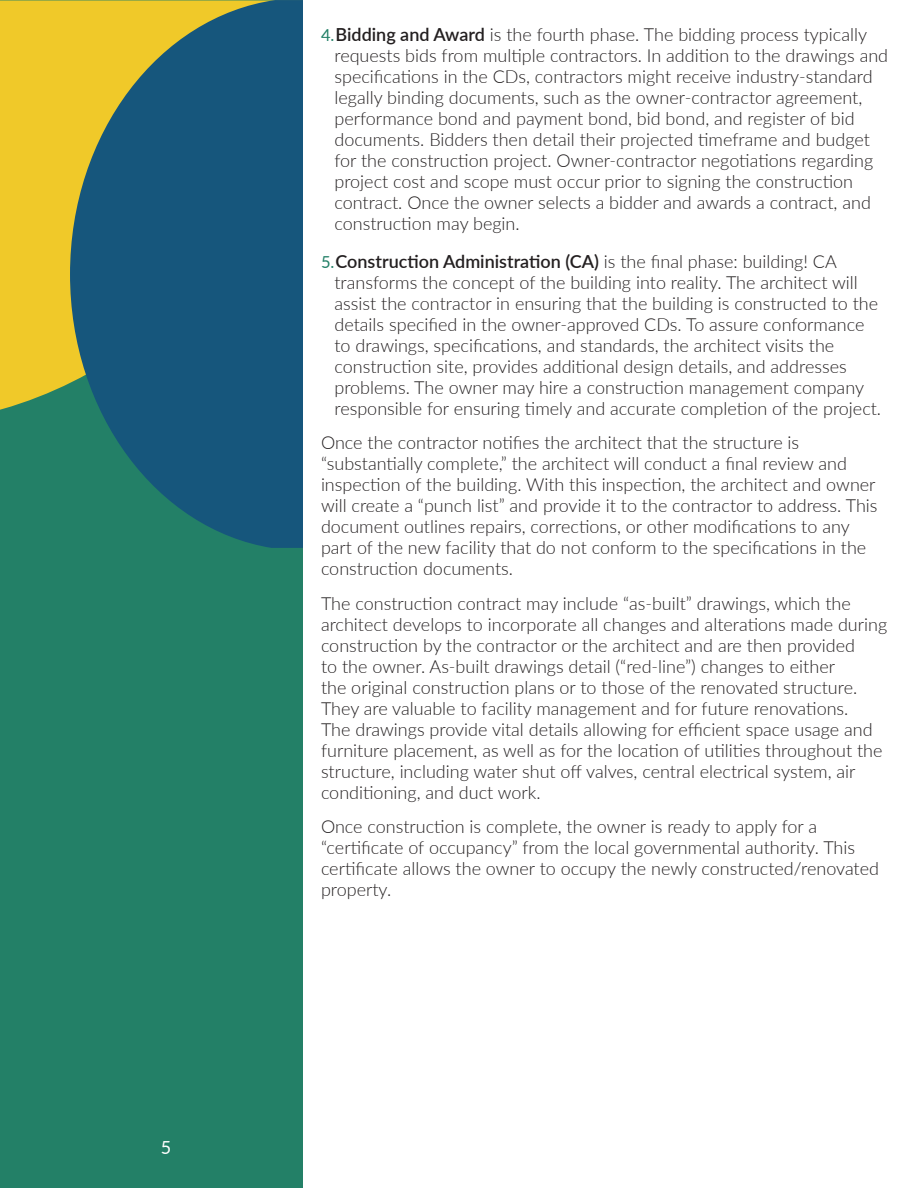
<style>
.page{position:relative;width:918px;height:1188px;background:#fff}
.page>*{position:absolute;margin:0;border:0;box-sizing:border-box;transform-origin:0 0}
.Body_Text{font:300 18px/21px "Lato";color:#231f20}
.Number_list{font:300 18px/21px "Lato";color:#231f20}
.t1{font:18px "Lato";color:#fff}
.s1{font-weight:400;font-size:16.5px;color:#238067}
.s2{font-weight:600}
</style>
<div class="page">
<div style="left:0;top:0;width:303px;height:1188px;background:#238067"></div>
<div style="left:0;top:0;width:70px;height:410px;background:#f0c929"></div>
<svg style="left:70px;top:0;width:233px;height:548px;background:#2e6670"></svg>
<p class="t1" style="left:161px;top:1135px;width:12px">5</p>
<p class="Number_list" style="left:334px;top:24px;width:555px;text-indent:-14px"><span class="s1">4.</span> <span class="s2">Bidding and Award</span> is the fourth phase. The bidding process typically requests bids from multiple contractors. In addition to the drawings and specifications in the CDs, contractors might receive industry-standard legally binding documents, such as the owner-contractor agreement, performance bond and payment bond, bid bond, and register of bid documents. Bidders then detail their projected timeframe and budget for the construction project. Owner-contractor negotiations regarding project cost and scope must occur prior to signing the construction contract. Once the owner selects a bidder and awards a contract, and construction may begin.</p>
<p class="Number_list" style="left:334px;top:250px;width:548px;text-indent:-14px"><span class="s1">5.</span> <span class="s2">Construction Administration (CA)</span> is the final phase: building! CA transforms the concept of the building into reality. The architect will assist the contractor in ensuring that the building is constructed to the details specified in the owner-approved CDs. To assure conformance to drawings, specifications, and standards, the architect visits the construction site, provides additional design details, and addresses problems. The owner may hire a construction management company responsible for ensuring timely and accurate completion of the project.</p>
<p class="Body_Text" style="left:321px;top:432px;width:558px">Once the contractor notifies the architect that the structure is “substantially complete,” the architect will conduct a final review and inspection of the building. With this inspection, the architect and owner will create a “punch list” and provide it to the contractor to address. This document outlines repairs, corrections, or other modifications to any part of the new facility that do not conform to the specifications in the construction documents.</p>
<p class="Body_Text" style="left:321px;top:592px;width:568px">The construction contract may include “as-built” drawings, which the architect develops to incorporate all changes and alterations made during construction by the contractor or the architect and are then provided<br>to the owner. As-built drawings detail (“red-line”) changes to either<br>the original construction plans or to those of the renovated structure.<br>They are valuable to facility management and for future renovations.<br>The drawings provide vital details allowing for efficient space usage and furniture placement, as well as for the location of utilities throughout the structure, including water shut off valves, central electrical system, air conditioning, and duct work.</p>
<p class="Body_Text" style="left:321px;top:816px;width:560px">Once construction is complete, the owner is ready to apply for a “certificate of occupancy” from the local governmental authority. This certificate allows the owner to occupy the newly constructed/renovated property.</p>
</div>
